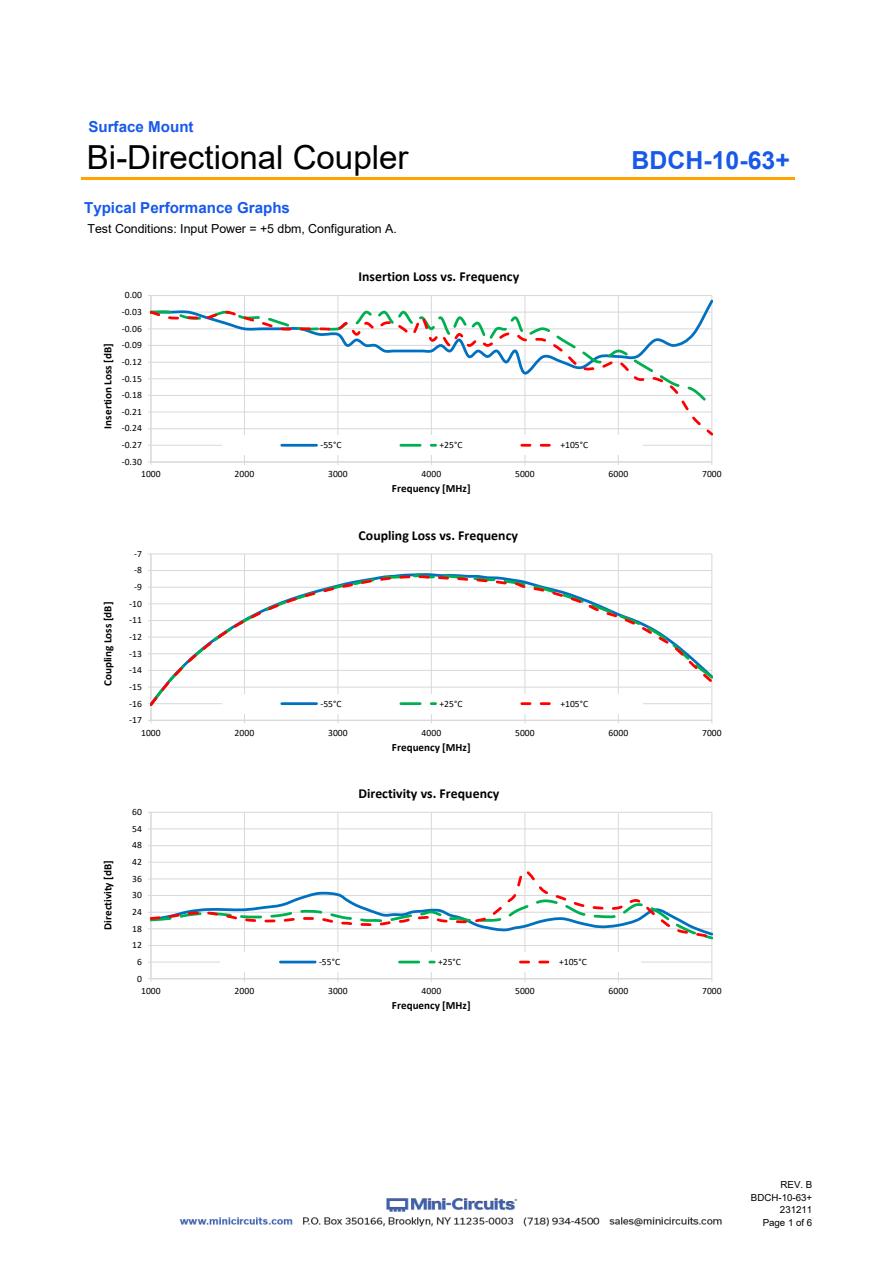
<style>
.page{position:relative;width:893px;height:1263px;background:#fff}
.page>*{position:absolute;margin:0;border:0;box-sizing:border-box;transform-origin:0 0}
.t1{font:33.15px "Arial";color:#000}
.t2{font:700 24.9px "Arial";letter-spacing:.005em;color:#1859ea}
.t3{font:700 15.15px "Arial";color:#1859ea}
.t4{font:700 13.8px "Calibri";letter-spacing:.005em;color:#000}
.t5{font:12.45px "Arial";letter-spacing:-.005em;color:#000}
.t6{font:700 11.1px "Calibri";color:#000}
.t7{font:9.75px/12.6px "Arial";color:#000;text-align:right}
.t8{font:9.6px "Calibri";letter-spacing:.01em;color:#000}
</style>
<div class="page">
<hr style="left:81px;top:177px;width:713px;height:2px;background:#ffa300">
<hr style="left:151px;top:445px;width:561px;height:1px;background:#d9d9d9">
<hr style="left:244px;top:295px;width:1px;height:167px;background:#d9d9d9">
<hr style="left:337px;top:295px;width:1px;height:167px;background:#d9d9d9">
<hr style="left:431px;top:295px;width:1px;height:167px;background:#d9d9d9">
<hr style="left:524px;top:295px;width:1px;height:167px;background:#d9d9d9">
<hr style="left:618px;top:295px;width:1px;height:167px;background:#d9d9d9">
<hr style="left:711px;top:295px;width:1px;height:167px;background:#d9d9d9">
<hr style="left:150px;top:295px;width:1px;height:167px;background:#d9d9d9">
<hr style="left:151px;top:461px;width:561px;height:1px;background:#d9d9d9">
<svg style="left:148px;top:295px;width:565px;height:84px"></svg>
<svg style="left:151px;top:309px;width:562px;height:129px"></svg>
<div style="left:222px;top:435px;width:420px;height:20px;background:#fff"></div>
<hr style="left:282px;top:444px;width:34px;height:3px;background:#0070c0">
<svg style="left:401px;top:444px;width:35px;height:3px"></svg>
<svg style="left:522px;top:444px;width:29px;height:3px"></svg>
<hr style="left:151px;top:961px;width:561px;height:1px;background:#d9d9d9">
<hr style="left:151px;top:845px;width:561px;height:1px;background:#d9d9d9">
<hr style="left:151px;top:828px;width:561px;height:1px;background:#d9d9d9">
<hr style="left:151px;top:812px;width:561px;height:1px;background:#d9d9d9">
<hr style="left:244px;top:812px;width:1px;height:166px;background:#d9d9d9">
<hr style="left:337px;top:812px;width:1px;height:166px;background:#d9d9d9">
<hr style="left:431px;top:812px;width:1px;height:166px;background:#d9d9d9">
<hr style="left:524px;top:812px;width:1px;height:166px;background:#d9d9d9">
<hr style="left:618px;top:812px;width:1px;height:166px;background:#d9d9d9">
<hr style="left:711px;top:812px;width:1px;height:166px;background:#d9d9d9">
<hr style="left:150px;top:812px;width:1px;height:166px;background:#d9d9d9">
<hr style="left:151px;top:978px;width:561px;height:1px;background:#d9d9d9">
<svg style="left:148px;top:861px;width:565px;height:85px"></svg>
<div style="left:221px;top:952px;width:420px;height:20px;background:#fff"></div>
<hr style="left:280px;top:960px;width:35px;height:3px;background:#0070c0">
<svg style="left:399px;top:960px;width:35px;height:3px"></svg>
<svg style="left:520px;top:960px;width:30px;height:3px"></svg>
<hr style="left:151px;top:570px;width:561px;height:1px;background:#d9d9d9">
<hr style="left:151px;top:553px;width:561px;height:1px;background:#d9d9d9">
<hr style="left:244px;top:554px;width:1px;height:166px;background:#d9d9d9">
<hr style="left:337px;top:554px;width:1px;height:166px;background:#d9d9d9">
<hr style="left:431px;top:554px;width:1px;height:166px;background:#d9d9d9">
<hr style="left:524px;top:554px;width:1px;height:166px;background:#d9d9d9">
<hr style="left:618px;top:554px;width:1px;height:166px;background:#d9d9d9">
<hr style="left:711px;top:554px;width:1px;height:166px;background:#d9d9d9">
<hr style="left:150px;top:554px;width:1px;height:166px;background:#d9d9d9">
<hr style="left:151px;top:720px;width:561px;height:1px;background:#d9d9d9">
<svg style="left:151px;top:574px;width:562px;height:134px"></svg>
<div style="left:222px;top:694px;width:420px;height:19px;background:#fff"></div>
<hr style="left:282px;top:702px;width:34px;height:3px;background:#0070c0">
<svg style="left:401px;top:702px;width:35px;height:3px"></svg>
<svg style="left:522px;top:702px;width:29px;height:3px"></svg>
<img style="left:179px;top:1198px;width:543px;height:29px">
<p class="t3" style="left:88px;top:116px;width:107px">Surface Mount</p>
<p class="t1" style="left:87px;top:134px;width:323px">Bi-Directional Coupler</p>
<p class="t2" style="left:631px;top:142px;width:160px">BDCH-10-63+</p>
<p class="t3" style="left:84px;top:197px;width:207px">Typical Performance Graphs</p>
<p class="t5" style="left:87px;top:220px;width:311px">Test Conditions: Input Power = +5 dbm, Configuration A.</p>
<p class="t6" style="left:100px;top:428px;width:87px;rotate:-90deg">Insertion Loss [dB]</p>
<p class="t8" style="left:125px;top:288px;width:19px">0.00</p>
<p class="t8" style="left:122px;top:305px;width:22px">-0.03</p>
<p class="t8" style="left:122px;top:322px;width:22px">-0.06</p>
<p class="t8" style="left:122px;top:338px;width:22px">-0.09</p>
<p class="t8" style="left:122px;top:355px;width:22px">-0.12</p>
<p class="t8" style="left:122px;top:372px;width:22px">-0.15</p>
<p class="t8" style="left:122px;top:388px;width:22px">-0.18</p>
<p class="t8" style="left:122px;top:405px;width:22px">-0.21</p>
<p class="t8" style="left:122px;top:422px;width:22px">-0.24</p>
<p class="t8" style="left:122px;top:438px;width:22px">-0.27</p>
<p class="t8" style="left:122px;top:455px;width:22px">-0.30</p>
<p class="t4" style="left:358px;top:267px;width:162px">Insertion Loss vs. Frequency</p>
<p class="t8" style="left:320px;top:438px;width:23px">-55°C</p>
<p class="t8" style="left:439px;top:438px;width:25px">+25°C</p>
<p class="t8" style="left:560px;top:438px;width:29px">+105°C</p>
<p class="t8" style="left:141px;top:467px;width:21px">1000</p>
<p class="t8" style="left:235px;top:467px;width:21px">2000</p>
<p class="t8" style="left:328px;top:467px;width:21px">3000</p>
<p class="t8" style="left:422px;top:467px;width:21px">4000</p>
<p class="t8" style="left:515px;top:467px;width:21px">5000</p>
<p class="t8" style="left:608px;top:467px;width:21px">6000</p>
<p class="t8" style="left:702px;top:467px;width:21px">7000</p>
<p class="t6" style="left:392px;top:481px;width:80px">Frequency [MHz]</p>
<p class="t6" style="left:100px;top:686px;width:86px;rotate:-90deg">Coupling Loss [dB]</p>
<p class="t8" style="left:134px;top:547px;width:9px">-7</p>
<p class="t8" style="left:134px;top:563px;width:9px">-8</p>
<p class="t8" style="left:134px;top:580px;width:9px">-9</p>
<p class="t8" style="left:129px;top:597px;width:14px">-10</p>
<p class="t8" style="left:129px;top:613px;width:14px">-11</p>
<p class="t8" style="left:129px;top:630px;width:14px">-12</p>
<p class="t8" style="left:129px;top:647px;width:14px">-13</p>
<p class="t8" style="left:129px;top:663px;width:14px">-14</p>
<p class="t8" style="left:129px;top:680px;width:14px">-15</p>
<p class="t8" style="left:129px;top:697px;width:14px">-16</p>
<p class="t8" style="left:129px;top:713px;width:14px">-17</p>
<p class="t4" style="left:359px;top:525px;width:161px">Coupling Loss vs. Frequency</p>
<p class="t8" style="left:320px;top:696px;width:23px">-55°C</p>
<p class="t8" style="left:439px;top:696px;width:25px">+25°C</p>
<p class="t8" style="left:560px;top:696px;width:29px">+105°C</p>
<p class="t8" style="left:141px;top:726px;width:21px">1000</p>
<p class="t8" style="left:235px;top:726px;width:21px">2000</p>
<p class="t8" style="left:328px;top:726px;width:21px">3000</p>
<p class="t8" style="left:422px;top:726px;width:21px">4000</p>
<p class="t8" style="left:515px;top:726px;width:21px">5000</p>
<p class="t8" style="left:608px;top:726px;width:21px">6000</p>
<p class="t8" style="left:702px;top:726px;width:21px">7000</p>
<p class="t6" style="left:392px;top:739px;width:80px">Frequency [MHz]</p>
<p class="t6" style="left:100px;top:929px;width:71px;rotate:-90deg">Directivity [dB]</p>
<p class="t8" style="left:132px;top:805px;width:11px">60</p>
<p class="t8" style="left:132px;top:822px;width:11px">54</p>
<p class="t8" style="left:132px;top:838px;width:11px">48</p>
<p class="t8" style="left:132px;top:855px;width:11px">42</p>
<p class="t8" style="left:132px;top:872px;width:11px">36</p>
<p class="t8" style="left:132px;top:888px;width:11px">30</p>
<p class="t8" style="left:132px;top:905px;width:11px">24</p>
<p class="t8" style="left:132px;top:922px;width:11px">18</p>
<p class="t8" style="left:132px;top:938px;width:11px">12</p>
<p class="t8" style="left:137px;top:955px;width:6px">6</p>
<p class="t8" style="left:137px;top:971px;width:6px">0</p>
<p class="t4" style="left:358px;top:784px;width:142px">Directivity vs. Frequency</p>
<p class="t8" style="left:319px;top:955px;width:23px">-55°C</p>
<p class="t8" style="left:438px;top:955px;width:25px">+25°C</p>
<p class="t8" style="left:559px;top:955px;width:29px">+105°C</p>
<p class="t8" style="left:141px;top:984px;width:21px">1000</p>
<p class="t8" style="left:235px;top:984px;width:21px">2000</p>
<p class="t8" style="left:328px;top:984px;width:21px">3000</p>
<p class="t8" style="left:422px;top:984px;width:21px">4000</p>
<p class="t8" style="left:515px;top:984px;width:21px">5000</p>
<p class="t8" style="left:608px;top:984px;width:21px">6000</p>
<p class="t8" style="left:702px;top:984px;width:21px">7000</p>
<p class="t6" style="left:392px;top:997px;width:80px">Frequency [MHz]</p>
<p class="t7" style="left:751px;top:1178px;width:63px">REV. B<br>BDCH-10-63+<br>231211<br>Page 1 of 6</p>
</div>
